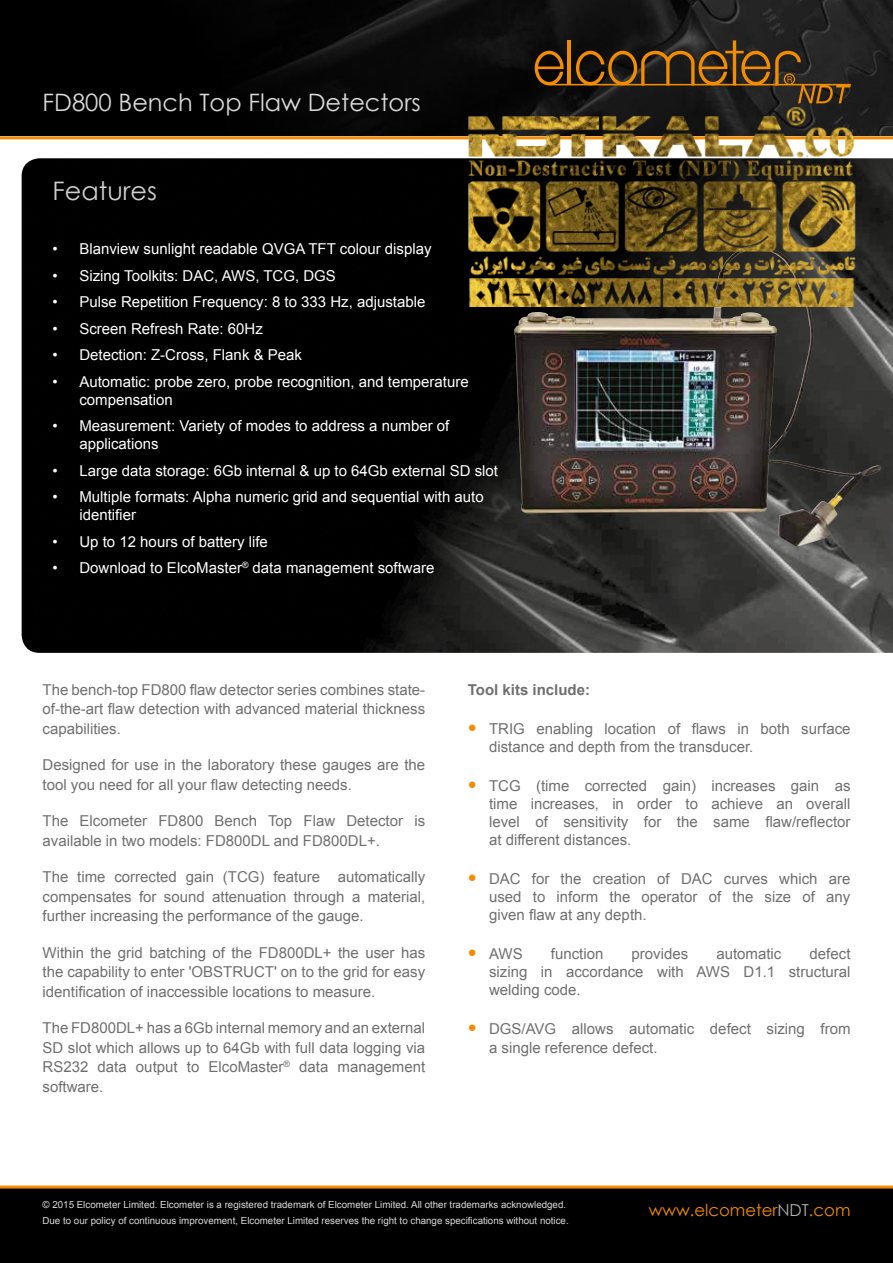
<style>
.page{position:relative;width:893px;height:1263px;background:#fff}
.page>*{position:absolute;margin:0;border:0;box-sizing:border-box;transform-origin:0 0}
.t1{font:25.5px "Century Gothic";color:#d0d0d0}
.t2{font:24px "Century Gothic";color:#dadada}
.t3{font:16.5px "Century Gothic";color:#f28c00}
.t4{font:15px/19.5px "Arial";color:#706f6f;text-align:justify}
.t5{font:15px/18px "Arial";color:#fff}
.t6{font:700 15px "Arial";color:#706f6f}
.t7{font:9.75px/15.9px "Arial";color:#dadada}
.s1{color:#f28c00}
.s2{color:#b3b2b2}
</style>
<div class="page">
<div style="left:0;top:1188px;width:893px;height:75px;background:#000"></div>
<hr style="left:0;top:136px;width:893px;height:3px;background:#f28c00">
<hr style="left:0;top:1185px;width:893px;height:3px;background:#f28c00">
<svg style="left:0;top:0;width:893px;height:136px;background:#0a0a0a"></svg>
<svg style="left:535px;top:40px;width:316px;height:63px;background:#402e16"></svg>
<img style="left:22px;top:158px;width:871px;height:495px">
<img style="left:514px;top:246px;width:367px;height:301px">
<img style="left:453px;top:108px;width:413px;height:198px">
<h2 class="t2" style="left:43px;top:86px;width:380px">FD800 Bench Top Flaw Detectors</h2>
<h1 class="t1" style="left:52px;top:173px;width:106px">Features</h1>
<p class="t5" style="left:52px;top:240px;width:381px">• Blanview sunlight readable QVGA TFT colour display</p>
<p class="t5" style="left:52px;top:267px;width:285px">• Sizing Toolkits: DAC, AWS, TCG, DGS</p>
<p class="t5" style="left:52px;top:293px;width:375px">• Pulse Repetition Frequency: 8 to 333 Hz, adjustable</p>
<p class="t5" style="left:52px;top:320px;width:212px">• Screen Refresh Rate: 60Hz</p>
<p class="t5" style="left:52px;top:346px;width:251px">• Detection: Z-Cross, Flank &amp; Peak</p>
<p class="t5" style="left:79px;top:373px;width:391px;text-indent:-27px">• Automatic: probe zero, probe recognition, and temperature compensation</p>
<p class="t5" style="left:79px;top:417px;width:371px;text-indent:-27px">• Measurement: Variety of modes to address a number of applications</p>
<p class="t5" style="left:52px;top:462px;width:447px">• Large data storage: 6Gb internal &amp; up to 64Gb external SD slot</p>
<p class="t5" style="left:79px;top:488px;width:406px;text-indent:-27px">• Multiple formats: Alpha numeric grid and sequential with auto identifier</p>
<p class="t5" style="left:52px;top:533px;width:217px">• Up to 12 hours of battery life</p>
<p class="t5" style="left:52px;top:559px;width:383px">• Download to ElcoMaster<sup>®</sup> data management software</p>
<p class="t4" style="left:43px;top:680px;width:384px">The bench-top FD800 flaw detector series combines state&shy;of-the-art flaw detection with advanced material thickness capabilities.</p>
<p class="t4" style="left:43px;top:755px;width:384px">Designed for use in the laboratory these gauges are the tool you need for all your flaw detecting needs.</p>
<p class="t4" style="left:43px;top:811px;width:384px">The Elcometer FD800 Bench Top Flaw Detector is available in two models: FD800DL and FD800DL+.</p>
<p class="t4" style="left:43px;top:867px;width:384px">The time corrected gain (TCG) feature automatically compensates for sound attenuation through a material, further increasing the performance of the gauge.</p>
<p class="t4" style="left:43px;top:943px;width:384px">Within the grid batching of the FD800DL+ the user has the capability to enter 'OBSTRUCT' on to the grid for easy identification of inaccessible locations to measure.</p>
<p class="t4" style="left:43px;top:1018px;width:384px">The FD800DL+ has a 6Gb internal memory and an external SD slot which allows up to 64Gb with full data logging via RS232 data output to ElcoMaster<sup>®</sup> data management software.</p>
<p class="t6" style="left:468px;top:679px;width:124px">Tool kits include:</p>
<p class="t4" style="left:489px;top:719px;width:363px;line-height:18px;text-indent:-21px"><span class="s1">●</span> TRIG enabling location of flaws in both surface distance and depth from the transducer.</p>
<p class="t4" style="left:489px;top:776px;width:363px;line-height:18px;text-indent:-21px"><span class="s1">●</span> TCG (time corrected gain) increases gain as time increases, in order to achieve an overall level of sensitivity for the same flaw/reflector at different distances.</p>
<p class="t4" style="left:489px;top:869px;width:363px;line-height:18px;text-indent:-21px"><span class="s1">●</span> DAC for the creation of DAC curves which are used to inform the operator of the size of any given flaw at any depth.</p>
<p class="t4" style="left:468px;top:944px;width:56px"><span class="s1">●</span> AWS</p>
<p class="t4" style="left:551px;top:944px;width:54px">function</p>
<p class="t4" style="left:632px;top:944px;width:58px">provides</p>
<p class="t4" style="left:716px;top:944px;width:67px">automatic</p>
<p class="t4" style="left:489px;top:944px;width:363px;line-height:18px;text-indent:321px">defect sizing in accordance with AWS D1.1 structural welding code.</p>
<p class="t4" style="left:489px;top:1019px;width:363px;text-indent:-21px"><span class="s1">●</span> DGS/AVG allows automatic defect sizing from a single reference defect.</p>
<p class="t7" style="left:43px;top:1196px;width:528px">© 2015 Elcometer Limited. Elcometer is a registered trademark of Elcometer Limited. All other trademarks acknowledged.<br>Due to our policy of continuous improvement, Elcometer Limited reserves the right to change specifications without notice.</p>
<p class="t3" style="left:649px;top:1198px;width:203px">www.elcometer<span class="s2">NDT</span>.com</p>
</div>
